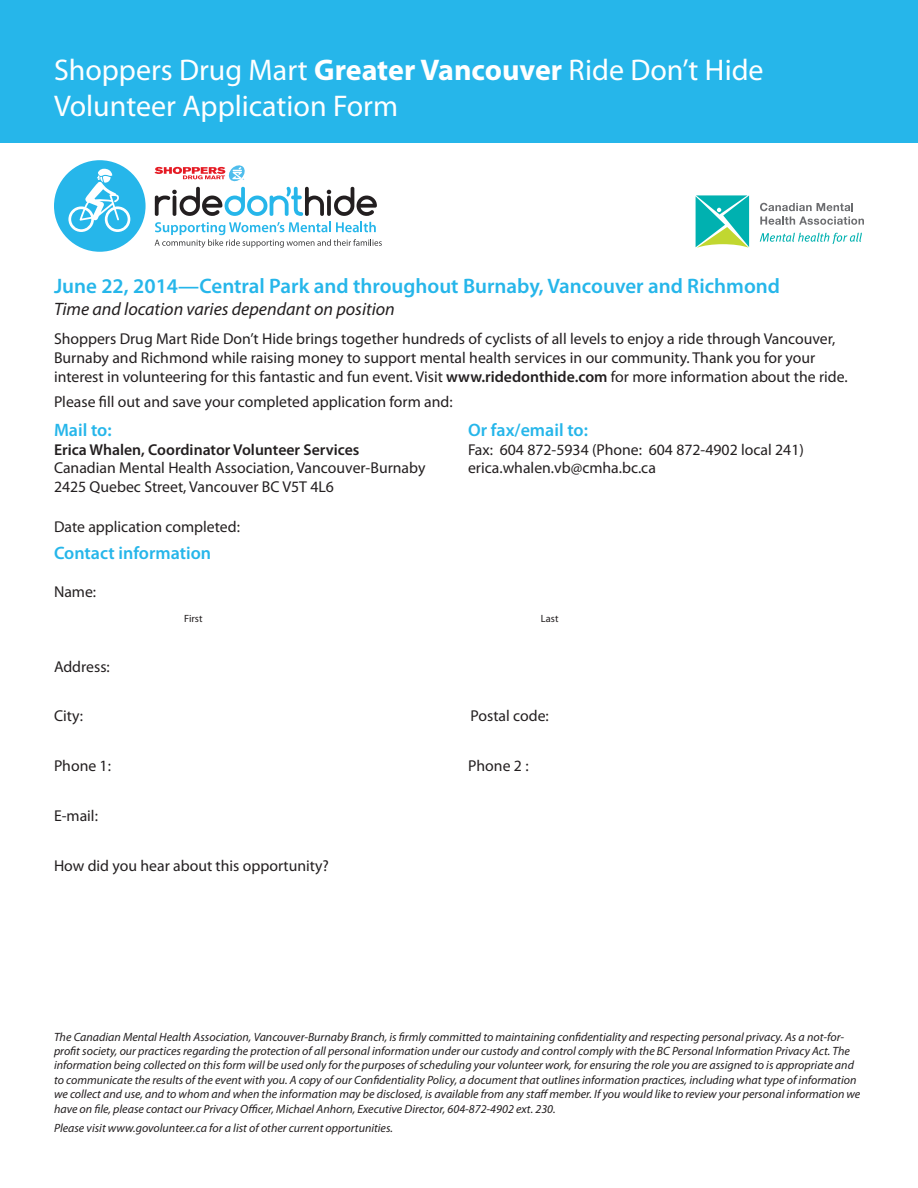
<style>
.page{position:relative;width:918px;height:1188px;background:#fff}
.page>*{position:absolute;margin:0;border:0;box-sizing:border-box;transform-origin:0 0}
.t1{font:30px/36px "Myriad Pro";color:#fff}
.t2{font:600 21px "Myriad Pro";color:#26b6ea}
.t3{font:italic 18px "Myriad Pro";color:#231f20}
.t4{font:600 18px "Myriad Pro";color:#26b6ea}
.t5{font:15.75px/18.9px "Myriad Pro";color:#231f20}
.t6{font:italic 12px/14.4px "Myriad Pro";color:#231f20}
.t7{font:10.5px "Myriad Pro";color:#231f20}
.s1{font-weight:700}
.s2{font-weight:600}
</style>
<div class="page">
<div style="left:0;top:0;width:918px;height:143px;background:#26b6ea"></div>
<svg style="left:155px;top:222px;width:227px;height:26px"></svg>
<svg style="left:54px;top:160px;width:92px;height:92px"></svg>
<svg style="left:154px;top:165px;width:223px;height:51px"></svg>
<svg style="left:696px;top:195px;width:53px;height:53px;background:#4cc5ac"></svg>
<svg style="left:760px;top:203px;width:93px;height:8px"></svg>
<svg style="left:760px;top:217px;width:104px;height:8px"></svg>
<svg style="left:760px;top:233px;width:102px;height:11px"></svg>
<p class="t1" style="left:54px;top:52px;width:711px">Shoppers Drug Mart <span class="s1">Greater Vancouver</span> Ride Don’t Hide<br>Volunteer Application Form</p>
<p class="t2" style="left:54px;top:273px;width:728px">June 22, 2014—Central Park and throughout Burnaby, Vancouver and Richmond</p>
<p class="t3" style="left:54px;top:298px;width:342px">Time and location varies dependant on position</p>
<p class="t5" style="left:54px;top:329px;width:795px">Shoppers Drug Mart Ride Don’t Hide brings together hundreds of cyclists of all levels to enjoy a ride through Vancouver,<br>Burnaby and Richmond while raising money to support mental health services in our community. Thank you for your interest in volunteering for this fantastic and fun event. Visit <span class="s2">www.ridedonthide.com</span> for more information about the ride.</p>
<p class="t5" style="left:54px;top:392px;width:400px">Please fill out and save your completed application form and:</p>
<p class="t4" style="left:54px;top:418px;width:59px">Mail to:</p>
<p class="t5" style="left:54px;top:440px;width:373px"><span class="s2">Erica Whalen, Coordinator Volunteer Services<br></span>Canadian Mental Health Association, Vancouver-Burnaby<br>2425 Quebec Street, Vancouver BC V5T 4L6</p>
<p class="t4" style="left:468px;top:418px;width:121px">Or fax/email to:</p>
<p class="t5" style="left:468px;top:440px;width:337px">Fax: 604 872-5934 (Phone: 604 872-4902 local 241)</p>
<p class="t5" style="left:468px;top:458px;width:189px">erica.whalen.vb@cmha.bc.ca</p>
<p class="t5" style="left:54px;top:517px;width:187px">Date application completed:</p>
<p class="t4" style="left:54px;top:542px;width:159px">Contact information</p>
<p class="t5" style="left:54px;top:582px;width:44px">Name:</p>
<p class="t7" style="left:184px;top:612px;width:20px">First</p>
<p class="t7" style="left:541px;top:612px;width:19px">Last</p>
<p class="t5" style="left:54px;top:657px;width:57px">Address:</p>
<p class="t5" style="left:54px;top:706px;width:31px">City:</p>
<p class="t5" style="left:471px;top:706px;width:80px">Postal code:</p>
<p class="t5" style="left:54px;top:756px;width:58px">Phone 1:</p>
<p class="t5" style="left:468px;top:756px;width:62px">Phone 2 :</p>
<p class="t5" style="left:54px;top:806px;width:45px">E-mail:</p>
<p class="t5" style="left:54px;top:856px;width:277px">How did you hear about this opportunity?</p>
<p class="t6" style="left:54px;top:1029px;width:808px">The Canadian Mental Health Association, Vancouver-Burnaby Branch, is firmly committed to maintaining confidentiality and respecting personal privacy. As a not-for&shy;profit society, our practices regarding the protection of all personal information under our custody and control comply with the BC Personal Information Privacy Act. The information being collected on this form will be used only for the purposes of scheduling your volunteer work, for ensuring the role you are assigned to is appropriate and to communicate the results of the event with you. A copy of our Confidentiality Policy, a document that outlines information practices, including what type of information we collect and use, and to whom and when the information may be disclosed, is available from any staff member. If you would like to review your personal information we have on file, please contact our Privacy Officer, Michael Anhorn, Executive Director, 604-872-4902 ext. 230.</p>
<p class="t6" style="left:54px;top:1120px;width:340px">Please visit www.govolunteer.ca for a list of other current opportunities.</p>
</div>
